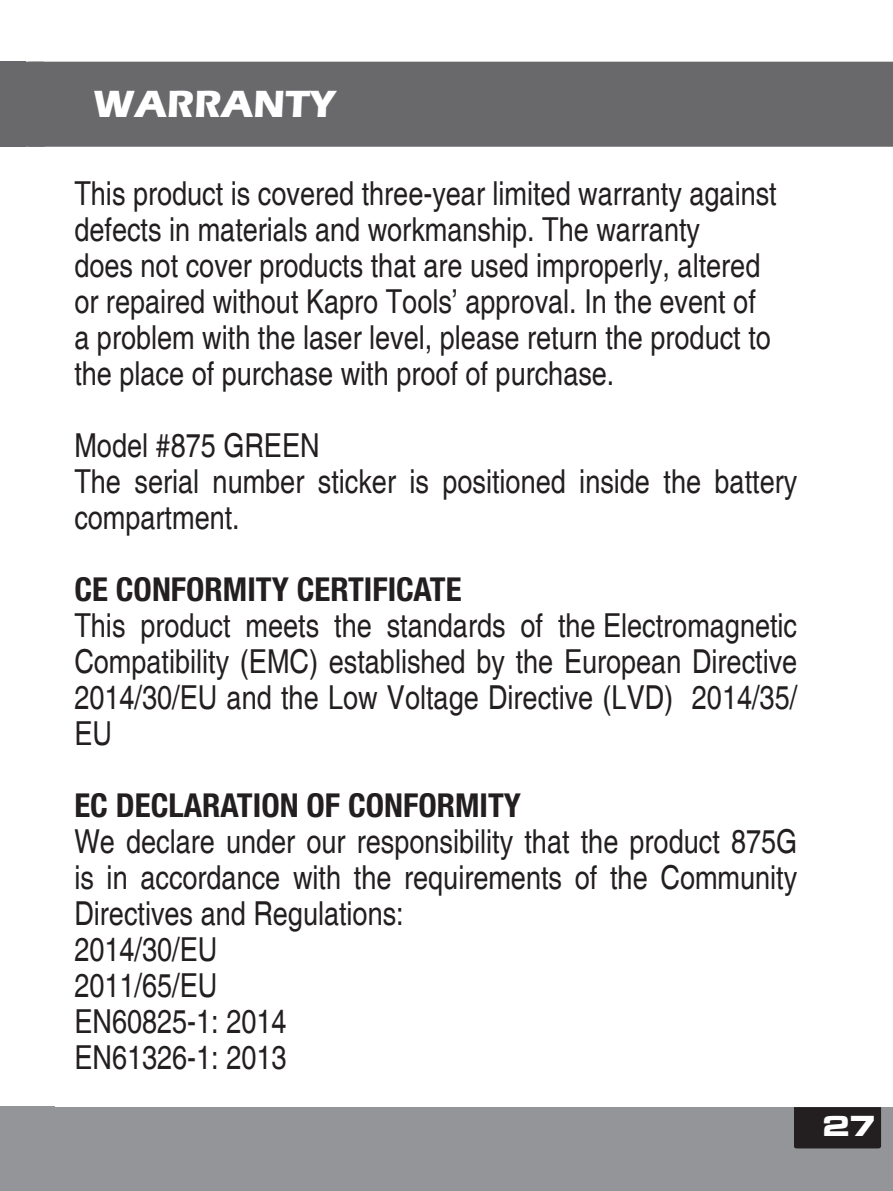
<style>
.page{position:relative;width:893px;height:1191px;background:#fff}
.page>*{position:absolute;margin:0;border:0;box-sizing:border-box;transform-origin:0 0}
.t1{font:700 39px "Eras ITC";color:#fff}
.t2{font:condensed 33px/36px "Helvetica";color:#231f20}
.t3{font:700 condensed 33px "Helvetica Neue";color:#231f20}
.t4{font:30px "Microgramma D Bold Exte";color:#fff}
</style>
<div class="page">
<div style="left:0;top:62px;width:26px;height:85px;background:#69696c"></div>
<div style="left:0;top:1106px;width:26px;height:85px;background:#939598"></div>
<div style="left:26px;top:62px;width:867px;height:85px;background:#69696c"></div>
<div style="left:25px;top:1107px;width:868px;height:84px;background:#939598"></div>
<div style="left:794px;top:1107px;width:87px;height:41px;background:#231f20"></div>
<div style="left:26px;top:1106px;width:29px;height:85px;background:#939598"></div>
<p class="t1" style="left:93px;top:82px;width:244px">WARRANTY</p>
<p class="t2" style="left:74px;top:176px;width:704px">This product is covered three-year limited warranty against defects in materials and workmanship. The warranty<br>does not cover products that are used improperly, altered or repaired without Kapro Tools’ approval. In the event of a problem with the laser level, please return the product to the place of purchase with proof of purchase.</p>
<p class="t2" style="left:74px;top:428px;width:724px">Model #875 GREEN<br>The serial number sticker is positioned inside the battery compartment.</p>
<p class="t3" style="left:74px;top:569px;width:389px">CE CONFORMITY CERTIFICATE</p>
<p class="t2" style="left:74px;top:608px;width:724px;text-align:justify">This product meets the standards of the Electromagnetic Compatibility (EMC) established by the European Directive 2014/30/EU and the Low Voltage Directive (LVD) 2014/35/ EU</p>
<p class="t3" style="left:74px;top:785px;width:448px">EC DECLARATION OF CONFORMITY</p>
<p class="t2" style="left:74px;top:824px;width:724px">We declare under our responsibility that the product 875G is in accordance with the requirements of the Community<br>Directives and Regulations:<br>2014/30/EU<br>2011/65/EU<br>EN60825-1: 2014<br>EN61326-1: 2013</p>
<p class="t4" style="left:822px;top:1105px;width:55px">27</p>
</div>
